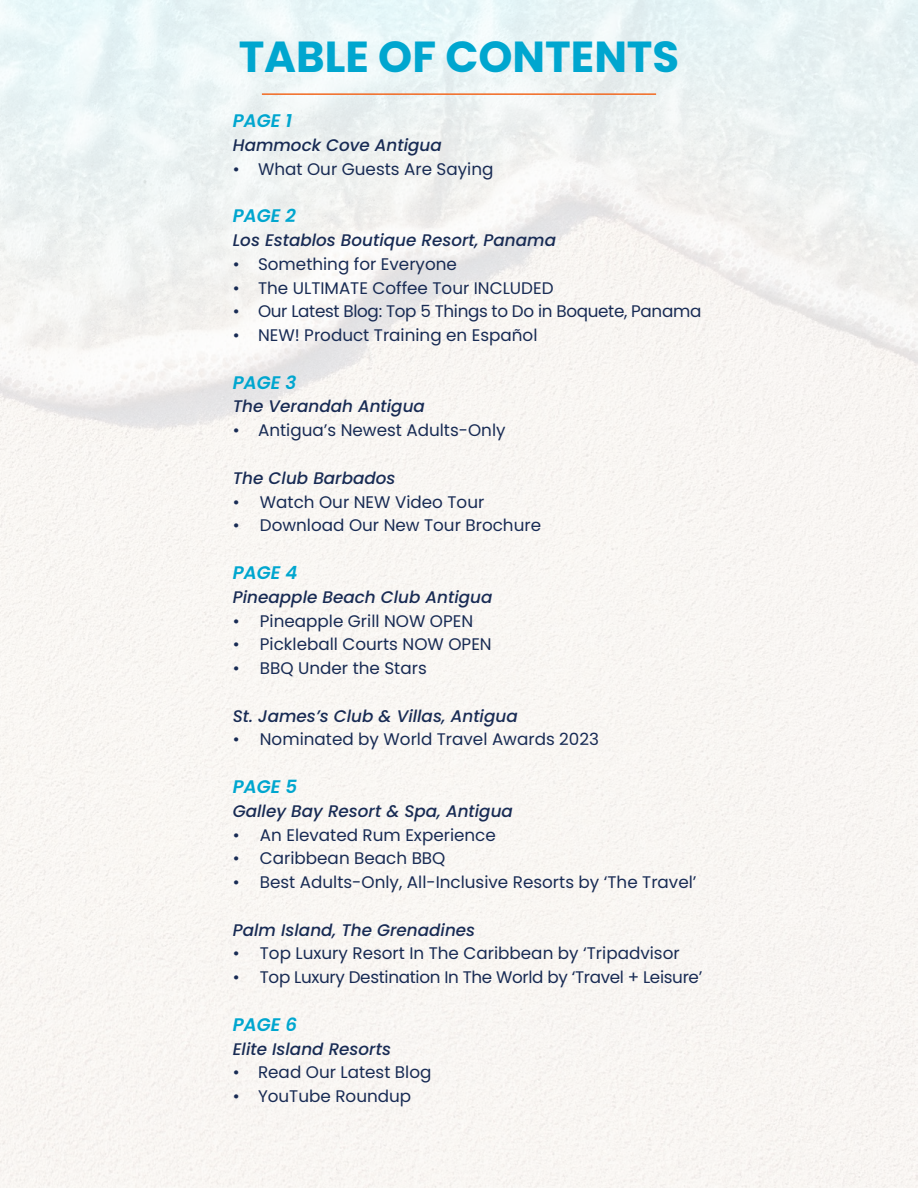
<style>
.page{position:relative;width:918px;height:1188px;background:#fff}
.page>*{position:absolute;margin:0;border:0;box-sizing:border-box;transform-origin:0 0}
.t1{font:700 43.35px "Poppins";color:#00a6cf}
.t2{font:italic 600 18.15px "Poppins";color:#00a6cf}
.t3{font:16.8px "Poppins";color:#182b54}
.t4{font:italic 500 16.8px "Poppins";color:#182b54}
.t5{font:16.8px "Poppins";letter-spacing:-.02em;color:#182b54}
</style>
<div class="page">
<hr style="left:262px;top:93px;width:394px;height:2px;background:#f26921">
<h1 class="t1" style="left:239px;top:32px;width:442px">TABLE OF CONTENTS</h1>
<p class="t2" style="left:233px;top:110px;width:61px">PAGE 1</p>
<p class="t4" style="left:233px;top:135px;width:210px">Hammock Cove Antigua</p>
<p class="t3" style="left:233px;top:159px;width:262px">• What Our Guests Are Saying</p>
<p class="t2" style="left:233px;top:205px;width:65px">PAGE 2</p>
<p class="t4" style="left:233px;top:230px;width:325px">Los Establos Boutique Resort, Panama</p>
<p class="t3" style="left:233px;top:254px;width:226px">• Something for Everyone</p>
<p class="t3" style="left:233px;top:278px;width:322px">• The ULTIMATE Coffee Tour INCLUDED</p>
<p class="t5" style="left:233px;top:302px;width:470px">• Our Latest Blog: Top 5 Things to Do in Boquete, Panama</p>
<p class="t3" style="left:233px;top:326px;width:306px">• NEW! Product Training en Español</p>
<p class="t2" style="left:233px;top:372px;width:65px">PAGE 3</p>
<p class="t4" style="left:233px;top:397px;width:194px">The Verandah Antigua</p>
<p class="t3" style="left:233px;top:421px;width:274px">• Antigua’s Newest Adults-Only</p>
<p class="t4" style="left:233px;top:468px;width:164px">The Club Barbados</p>
<p class="t3" style="left:233px;top:492px;width:253px">• Watch Our NEW Video Tour</p>
<p class="t3" style="left:233px;top:516px;width:310px">• Download Our New Tour Brochure</p>
<p class="t2" style="left:233px;top:562px;width:66px">PAGE 4</p>
<p class="t4" style="left:233px;top:587px;width:261px">Pineapple Beach Club Antigua</p>
<p class="t3" style="left:233px;top:611px;width:242px">• Pineapple Grill NOW OPEN</p>
<p class="t3" style="left:233px;top:635px;width:260px">• Pickleball Courts NOW OPEN</p>
<p class="t3" style="left:233px;top:658px;width:195px">• BBQ Under the Stars</p>
<p class="t4" style="left:233px;top:706px;width:286px">St. James’s Club &amp; Villas, Antigua</p>
<p class="t3" style="left:233px;top:730px;width:368px">• Nominated by World Travel Awards 2023</p>
<p class="t2" style="left:233px;top:776px;width:66px">PAGE 5</p>
<p class="t4" style="left:233px;top:801px;width:282px">Galley Bay Resort &amp; Spa, Antigua</p>
<p class="t3" style="left:233px;top:825px;width:265px">• An Elevated Rum Experience</p>
<p class="t3" style="left:233px;top:849px;width:214px">• Caribbean Beach BBQ</p>
<p class="t3" style="left:233px;top:872px;width:465px">• Best Adults-Only, All-Inclusive Resorts by ‘The Travel’</p>
<p class="t4" style="left:233px;top:920px;width:244px">Palm Island, The Grenadines</p>
<p class="t3" style="left:233px;top:944px;width:448px">• Top Luxury Resort In The Caribbean by ‘Tripadvisor</p>
<p class="t5" style="left:233px;top:968px;width:471px">• Top Luxury Destination In The World by ‘Travel + Leisure’</p>
<p class="t2" style="left:233px;top:1014px;width:66px">PAGE 6</p>
<p class="t4" style="left:233px;top:1039px;width:160px">Elite Island Resorts</p>
<p class="t3" style="left:233px;top:1063px;width:200px">• Read Our Latest Blog</p>
<p class="t3" style="left:233px;top:1087px;width:180px">• YouTube Roundup</p>
</div>
